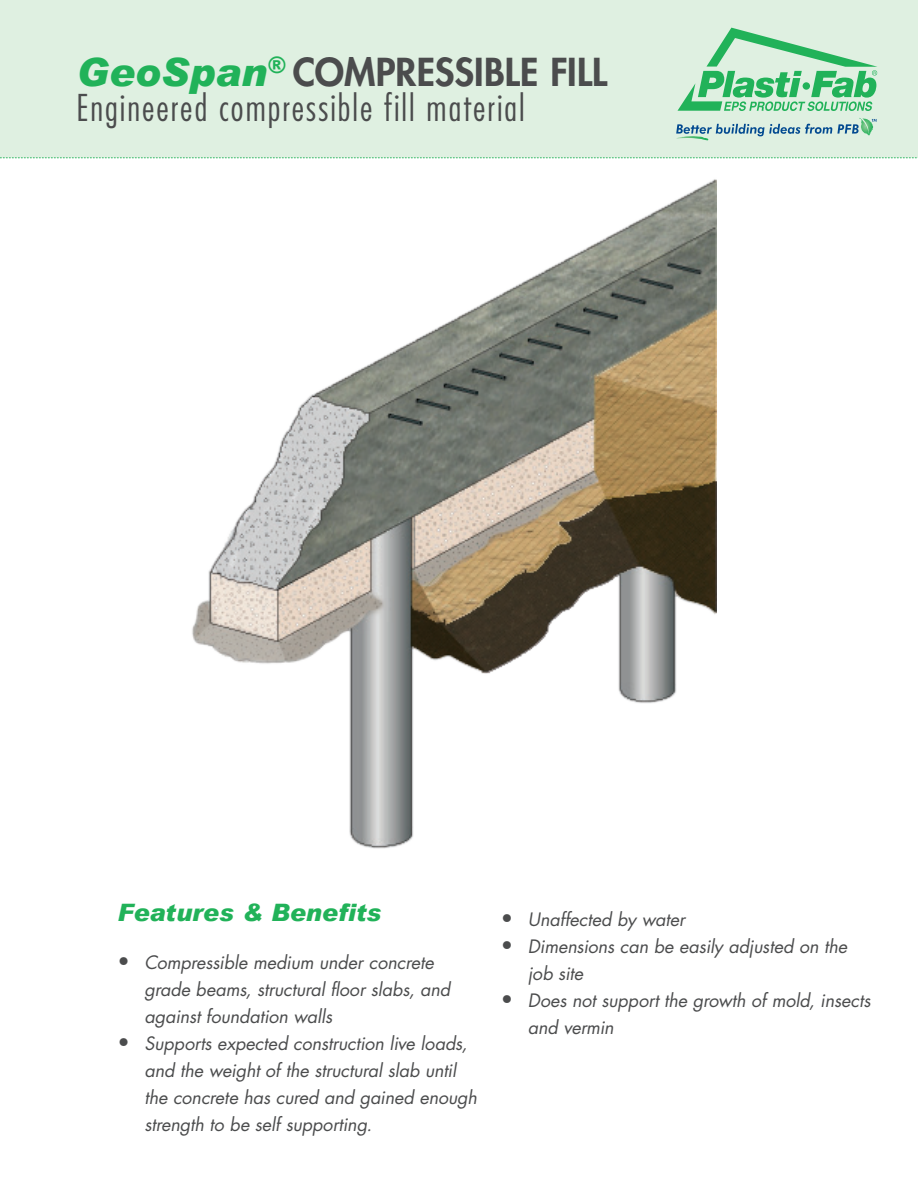
<style>
.page{position:relative;width:918px;height:1188px;background:#fff}
.page>*{position:absolute;margin:0;border:0;box-sizing:border-box;transform-origin:0 0}
.t1{font:800 37.5px "Futura";letter-spacing:.005em;color:#4b4c4d}
.t2{font:300 condensed 36px "Futura";letter-spacing:.055em;color:#4b4c4d}
.t3{font:italic 900 24px "Arial";letter-spacing:.005em;color:#21b259}
.t4{font:italic 18px/27px "Futura";letter-spacing:-.005em;color:#4b4c4d}
.s1{font-family:"Arial";font-weight:900;font-style:italic;font-size:39px;color:#21b259}
.s2{font-style:normal;font-size:21px}
</style>
<div class="page">
<div style="left:0;top:0;width:918px;height:157px;background:#dff0e1"></div>
<svg style="left:676px;top:118px;width:201px;height:22px"></svg>
<svg style="left:678px;top:28px;width:200px;height:83px"></svg>
<svg style="left:0;top:158px;width:917px;height:1px"></svg>
<img style="left:192px;top:179px;width:525px;height:670px">
<h1 class="t1" style="left:76px;top:49px;width:532px"><span class="s1">GeoSpan</span><sup>®</sup> COMPRESSIBLE FILL</h1>
<h2 class="t2" style="left:76px;top:86px;width:450px">Engineered compressible fill material</h2>
<h3 class="t3" style="left:117px;top:897px;width:265px">Features &amp; Benefits</h3>
<p class="t4" style="left:144px;top:949px;width:307px;text-indent:-27px"><span class="s2">•</span> Compressible medium under concrete grade beams, structural floor slabs, and against foundation walls</p>
<p class="t4" style="left:144px;top:1030px;width:334px;text-indent:-27px"><span class="s2">•</span> Supports expected construction live loads, and the weight of the structural slab until the concrete has cured and gained enough strength to be self supporting.</p>
<p class="t4" style="left:501px;top:906px;width:186px"><span class="s2">•</span> Unaffected by water</p>
<p class="t4" style="left:528px;top:933px;width:321px;text-indent:-27px"><span class="s2">•</span> Dimensions can be easily adjusted on the job site</p>
<p class="t4" style="left:528px;top:987px;width:344px;text-indent:-27px"><span class="s2">•</span> Does not support the growth of mold, insects and vermin</p>
</div>
